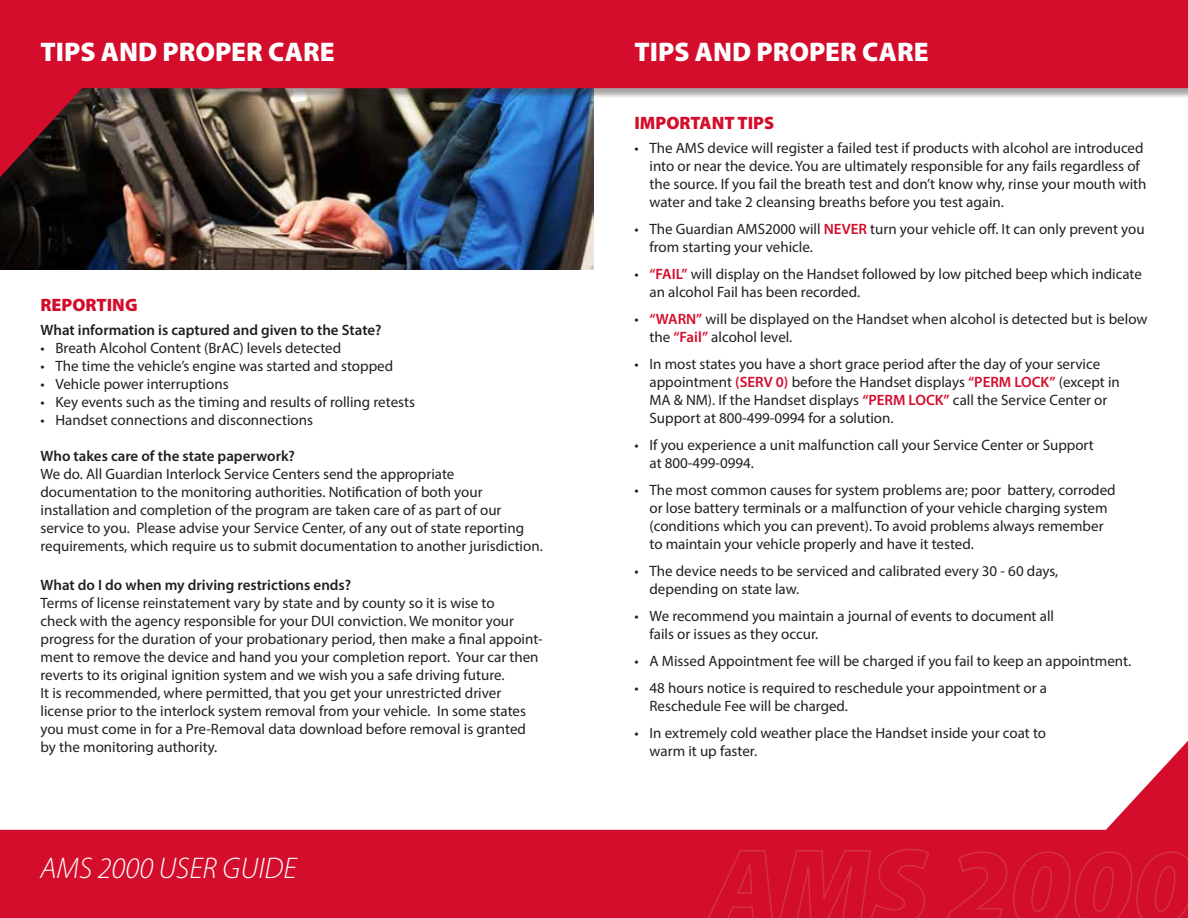
<style>
.page{position:relative;width:1188px;height:918px;background:#fff}
.page>*{position:absolute;margin:0;border:0;box-sizing:border-box;transform-origin:0 0}
.t1{font:italic 300 30px "Myriad Pro";color:#fff}
.t2{font:900 27px "Myriad Pro";color:#fff}
.t3{font:900 18px "Myriad Pro";color:#d30d2b}
.t4{font:15px/18px "Myriad Pro";color:#231f20}
.t5{font:600 15px "Myriad Pro";color:#231f20}
.s1{font-weight:600;color:#d30d2b}
</style>
<div class="page">
<img style="left:0;top:202px;width:594px;height:68px">
<div style="left:0;top:0;width:1188px;height:202px;background:#231f20;opacity:.4"></div>
<svg style="left:0;top:0;width:1188px;height:177px;fill:#d30d2b"></svg>
<svg style="left:0;top:741px;width:1188px;height:177px"></svg>
<svg style="left:703px;top:848px;width:228px;height:70px;background:#d3102c"></svg>
<svg style="left:945px;top:851px;width:243px;height:67px;background:#d3102c"></svg>
<h2 class="t2" style="left:40px;top:34px;width:296px">TIPS AND PROPER CARE</h2>
<h2 class="t2" style="left:634px;top:34px;width:296px">TIPS AND PROPER CARE</h2>
<p class="t3" style="left:40px;top:292px;width:99px">REPORTING</p>
<p class="t5" style="left:40px;top:320px;width:343px">What information is captured and given to the State?</p>
<p class="t4" style="left:40px;top:338px;width:302px">• Breath Alcohol Content (BrAC) levels detected</p>
<p class="t4" style="left:40px;top:356px;width:354px">• The time the vehicle’s engine was started and stopped</p>
<p class="t4" style="left:40px;top:374px;width:190px">• Vehicle power interruptions</p>
<p class="t4" style="left:40px;top:392px;width:376px">• Key events such as the timing and results of rolling retests</p>
<p class="t4" style="left:40px;top:410px;width:274px">• Handset connections and disconnections</p>
<p class="t5" style="left:40px;top:446px;width:256px">Who takes care of the state paperwork?</p>
<p class="t4" style="left:40px;top:464px;width:504px">We do. All Guardian Interlock Service Centers send the appropriate documentation to the monitoring authorities. Notification of both your installation and completion of the program are taken care of as part of our service to you. Please advise your Service Center, of any out of state reporting requirements, which require us to submit documentation to another jurisdiction.</p>
<p class="t5" style="left:40px;top:576px;width:312px">What do I do when my driving restrictions ends?</p>
<p class="t4" style="left:40px;top:594px;width:504px">Terms of license reinstatement vary by state and by county so it is wise to<br>check with the agency responsible for your DUI conviction. We monitor your progress for the duration of your probationary period, then make a final appoint&shy;ment to remove the device and hand you your completion report. Your car then reverts to its original ignition system and we wish you a safe driving future.<br>It is recommended, where permitted, that you get your unrestricted driver license prior to the interlock system removal from your vehicle. In some states you must come in for a Pre-Removal data download before removal is granted by the monitoring authority.</p>
<h1 class="t1" style="left:40px;top:850px;width:258px">AMS 2000 USER GUIDE</h1>
<p class="t3" style="left:634px;top:111px;width:141px">IMPORTANT TIPS</p>
<p class="t4" style="left:650px;top:139px;width:499px;text-indent:-15px">• The AMS device will register a failed test if products with alcohol are introduced into or near the device. You are ultimately responsible for any fails regardless of the source. If you fail the breath test and don’t know why, rinse your mouth with water and take 2 cleansing breaths before you test again.</p>
<p class="t4" style="left:650px;top:220px;width:497px;text-indent:-15px">• The Guardian AMS2000 will <span class="s1">NEVER</span> turn your vehicle off. It can only prevent you from starting your vehicle.</p>
<p class="t4" style="left:650px;top:265px;width:494px;text-indent:-15px">• <span class="s1">“FAIL”</span> will display on the Handset followed by low pitched beep which indicate an alcohol Fail has been recorded.</p>
<p class="t4" style="left:650px;top:310px;width:500px;text-indent:-15px">• <span class="s1">“WARN”</span> will be displayed on the Handset when alcohol is detected but is below the <span class="s1">“Fail”</span> alcohol level.</p>
<p class="t4" style="left:650px;top:355px;width:472px;text-indent:-15px">• In most states you have a short grace period after the day of your service appointment <span class="s1">(SERV 0)</span> before the Handset displays <span class="s1">“PERM LOCK”</span> (except in MA &amp; NM). If the Handset displays <span class="s1">“PERM LOCK”</span> call the Service Center or Support at 800-499-0994 for a solution.</p>
<p class="t4" style="left:650px;top:436px;width:446px;text-indent:-15px">• If you experience a unit malfunction call your Service Center or Support at 800-499-0994.</p>
<p class="t4" style="left:650px;top:481px;width:468px;text-indent:-15px">• The most common causes for system problems are; poor battery, corroded or lose battery terminals or a malfunction of your vehicle charging system (conditions which you can prevent). To avoid problems always remember to maintain your vehicle properly and have it tested.</p>
<p class="t4" style="left:650px;top:562px;width:410px;text-indent:-15px">• The device needs to be serviced and calibrated every 30 - 60 days, depending on state law.</p>
<p class="t4" style="left:650px;top:607px;width:406px;text-indent:-15px">• We recommend you maintain a journal of events to document all fails or issues as they occur.</p>
<p class="t4" style="left:634px;top:652px;width:498px">• A Missed Appointment fee will be charged if you fail to keep an appointment.</p>
<p class="t4" style="left:650px;top:679px;width:399px;text-indent:-15px">• 48 hours notice is required to reschedule your appointment or a<br>Reschedule Fee will be charged.</p>
<p class="t4" style="left:650px;top:724px;width:398px;text-indent:-15px">• In extremely cold weather place the Handset inside your coat to warm it up faster.</p>
</div>
